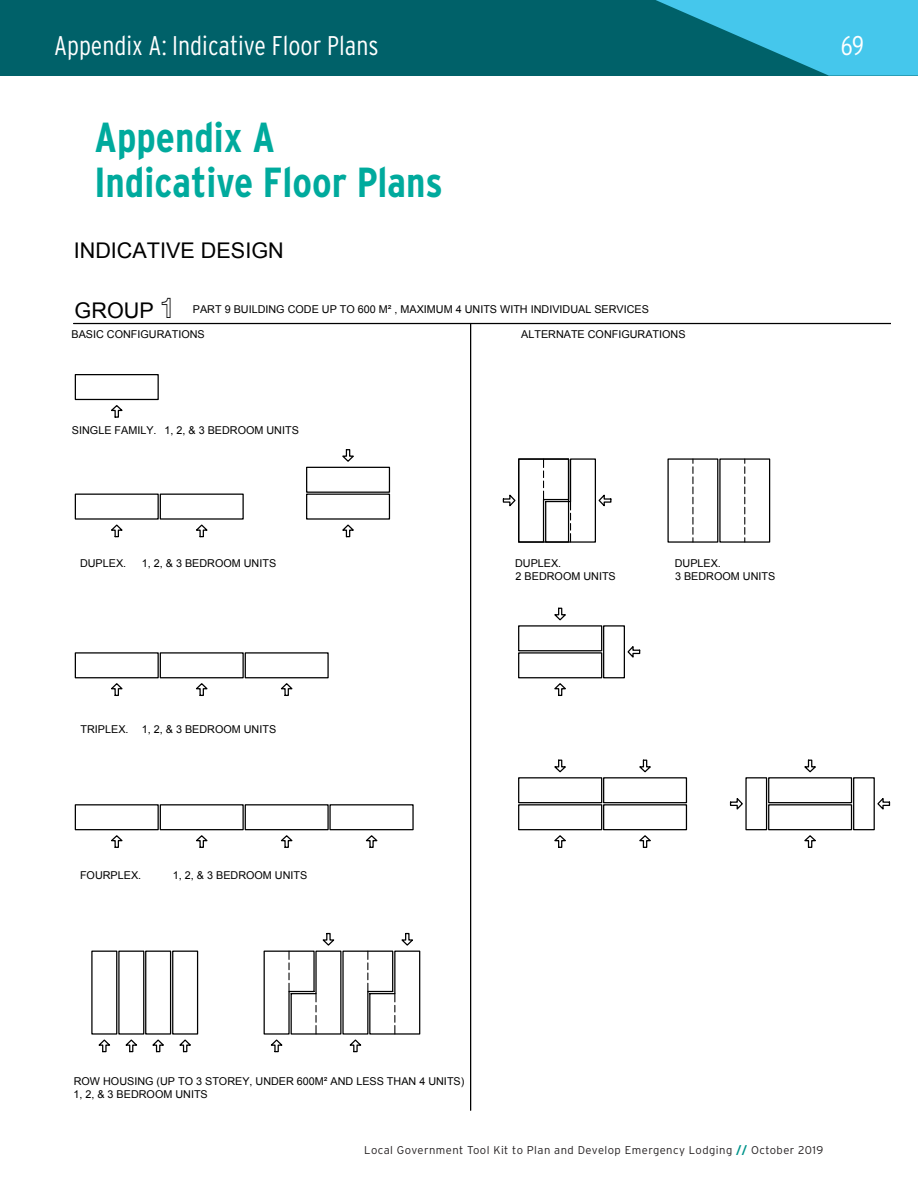
<style>
.page{position:relative;width:918px;height:1188px;background:#fff}
.page>*{position:absolute;margin:0;border:0;box-sizing:border-box;transform-origin:0 0}
.Sec_6_Level_1_Title{font:700 condensed 42px/45px "Interstate";color:#00aa9d}
.t1{font:300 condensed 27px "Interstate";color:#fff}
.t2{font:21.6px "Arial";color:#000}
.t3{font:300 11.25px "Interstate";letter-spacing:.04em;color:#231f20}
.t4{font:10.8px/12.9px "Arial";color:#000}
.s1{font-family:"Swiss 721 BT Bold Outline";font-size:28.65px}
.s2{font-weight:700;color:#00948b}
</style>
<div class="page">
<div style="left:0;top:0;width:918px;height:76px;background:#006169"></div>
<svg style="left:656px;top:0;width:262px;height:76px"></svg>
<div style="left:75px;top:374px;width:84px;height:26px;border:1px solid #000"></div>
<div style="left:75px;top:494px;width:84px;height:26px;border:1px solid #000"></div>
<div style="left:160px;top:494px;width:84px;height:26px;border:1px solid #000"></div>
<div style="left:306px;top:494px;width:84px;height:26px;border:1px solid #000"></div>
<div style="left:306px;top:467px;width:84px;height:26px;border:1px solid #000"></div>
<div style="left:75px;top:652px;width:84px;height:26px;border:1px solid #000"></div>
<div style="left:160px;top:652px;width:84px;height:26px;border:1px solid #000"></div>
<div style="left:518px;top:652px;width:84px;height:26px;border:1px solid #000"></div>
<div style="left:518px;top:625px;width:84px;height:26px;border:1px solid #000"></div>
<div style="left:245px;top:652px;width:84px;height:26px;border:1px solid #000"></div>
<div style="left:603px;top:625px;width:22px;height:53px;border:1px solid #000"></div>
<div style="left:75px;top:804px;width:84px;height:26px;border:1px solid #000"></div>
<div style="left:160px;top:804px;width:84px;height:26px;border:1px solid #000"></div>
<div style="left:518px;top:804px;width:84px;height:26px;border:1px solid #000"></div>
<div style="left:518px;top:777px;width:84px;height:26px;border:1px solid #000"></div>
<div style="left:245px;top:804px;width:84px;height:26px;border:1px solid #000"></div>
<div style="left:603px;top:804px;width:84px;height:26px;border:1px solid #000"></div>
<div style="left:603px;top:777px;width:84px;height:26px;border:1px solid #000"></div>
<div style="left:768px;top:804px;width:84px;height:26px;border:1px solid #000"></div>
<div style="left:768px;top:777px;width:84px;height:26px;border:1px solid #000"></div>
<div style="left:853px;top:777px;width:22px;height:53px;border:1px solid #000"></div>
<div style="left:745px;top:777px;width:22px;height:53px;border:1px solid #000"></div>
<div style="left:329px;top:804px;width:85px;height:26px;border:1px solid #000"></div>
<div style="left:91px;top:951px;width:26px;height:84px;border:1px solid #000"></div>
<div style="left:118px;top:951px;width:26px;height:84px;border:1px solid #000"></div>
<div style="left:145px;top:951px;width:26px;height:84px;border:1px solid #000"></div>
<div style="left:172px;top:951px;width:26px;height:84px;border:1px solid #000"></div>
<svg style="left:98px;top:1039px;width:13px;height:14px"></svg>
<svg style="left:125px;top:1039px;width:13px;height:14px"></svg>
<svg style="left:152px;top:1039px;width:12px;height:14px"></svg>
<svg style="left:179px;top:1039px;width:12px;height:14px"></svg>
<svg style="left:111px;top:835px;width:12px;height:13px"></svg>
<svg style="left:196px;top:835px;width:12px;height:13px"></svg>
<svg style="left:280px;top:835px;width:13px;height:13px"></svg>
<svg style="left:365px;top:835px;width:13px;height:13px"></svg>
<svg style="left:554px;top:835px;width:12px;height:13px"></svg>
<svg style="left:639px;top:835px;width:12px;height:13px"></svg>
<svg style="left:804px;top:835px;width:12px;height:13px"></svg>
<svg style="left:554px;top:683px;width:12px;height:13px"></svg>
<svg style="left:281px;top:683px;width:12px;height:13px"></svg>
<svg style="left:196px;top:683px;width:12px;height:13px"></svg>
<svg style="left:111px;top:683px;width:12px;height:13px"></svg>
<svg style="left:111px;top:524px;width:12px;height:14px"></svg>
<svg style="left:196px;top:524px;width:12px;height:14px"></svg>
<svg style="left:342px;top:524px;width:12px;height:14px"></svg>
<svg style="left:111px;top:405px;width:12px;height:13px"></svg>
<svg style="left:342px;top:449px;width:12px;height:13px"></svg>
<svg style="left:554px;top:607px;width:12px;height:14px"></svg>
<svg style="left:554px;top:759px;width:12px;height:14px"></svg>
<svg style="left:639px;top:759px;width:12px;height:14px"></svg>
<svg style="left:804px;top:759px;width:12px;height:14px"></svg>
<svg style="left:729px;top:798px;width:14px;height:12px"></svg>
<svg style="left:877px;top:798px;width:14px;height:12px"></svg>
<svg style="left:627px;top:646px;width:14px;height:12px"></svg>
<svg style="left:502px;top:458px;width:110px;height:85px"></svg>
<svg style="left:263px;top:932px;width:158px;height:121px"></svg>
<hr style="left:74px;top:323px;width:817px;height:1px;background:#000">
<hr style="left:470px;top:324px;width:1px;height:786px;background:#000">
<div style="left:518px;top:458px;width:51px;height:85px;border:1px solid #000"></div>
<svg style="left:692px;top:460px;width:1px;height:81px"></svg>
<div style="left:667px;top:458px;width:51px;height:85px;border:1px solid #000"></div>
<svg style="left:744px;top:460px;width:1px;height:81px"></svg>
<div style="left:719px;top:458px;width:51px;height:85px;border:1px solid #000"></div>
<h2 class="t1" style="left:54px;top:29px;width:326px">Appendix A: Indicative Floor Plans</h2>
<h2 class="t1" style="left:841px;top:29px;width:25px">69</h2>
<p class="Sec_6_Level_1_Title" style="left:94px;top:114px;width:350px">Appendix A<br>Indicative Floor Plans</p>
<p class="t2" style="left:74px;top:236px;width:212px">INDICATIVE DESIGN</p>
<p class="t2" style="left:75px;top:296px;width:103px">GROUP <span class="s1">1</span></p>
<p class="t4" style="left:193px;top:302px;width:458px">PART 9 BUILDING CODE UP TO 600 M² , MAXIMUM 4 UNITS WITH INDIVIDUAL SERVICES</p>
<p class="t4" style="left:72px;top:328px;width:135px">BASIC CONFIGURATIONS</p>
<p class="t4" style="left:521px;top:328px;width:166px">ALTERNATE CONFIGURATIONS</p>
<p class="t4" style="left:72px;top:424px;width:228px">SINGLE FAMILY. 1, 2, &amp; 3 BEDROOM UNITS</p>
<p class="t4" style="left:80px;top:557px;width:48px">DUPLEX.</p>
<p class="t4" style="left:142px;top:557px;width:136px">1, 2, &amp; 3 BEDROOM UNITS</p>
<p class="t4" style="left:81px;top:723px;width:197px">TRIPLEX. 1, 2, &amp; 3 BEDROOM UNITS</p>
<p class="t4" style="left:80px;top:869px;width:63px">FOURPLEX.</p>
<p class="t4" style="left:173px;top:869px;width:136px">1, 2, &amp; 3 BEDROOM UNITS</p>
<p class="t4" style="left:515px;top:557px;width:102px">DUPLEX.<br>2 BEDROOM UNITS</p>
<p class="t4" style="left:675px;top:557px;width:102px">DUPLEX.<br>3 BEDROOM UNITS</p>
<p class="t4" style="left:73px;top:1075px;width:393px">ROW HOUSING (UP TO 3 STOREY, UNDER 600M² AND LESS THAN 4 UNITS)<br>1, 2, &amp; 3 BEDROOM UNITS</p>
<p class="t3" style="left:364px;top:1143px;width:461px">Local Government Tool Kit to Plan and Develop Emergency Lodging <span class="s2">//</span> October 2019</p>
</div>
